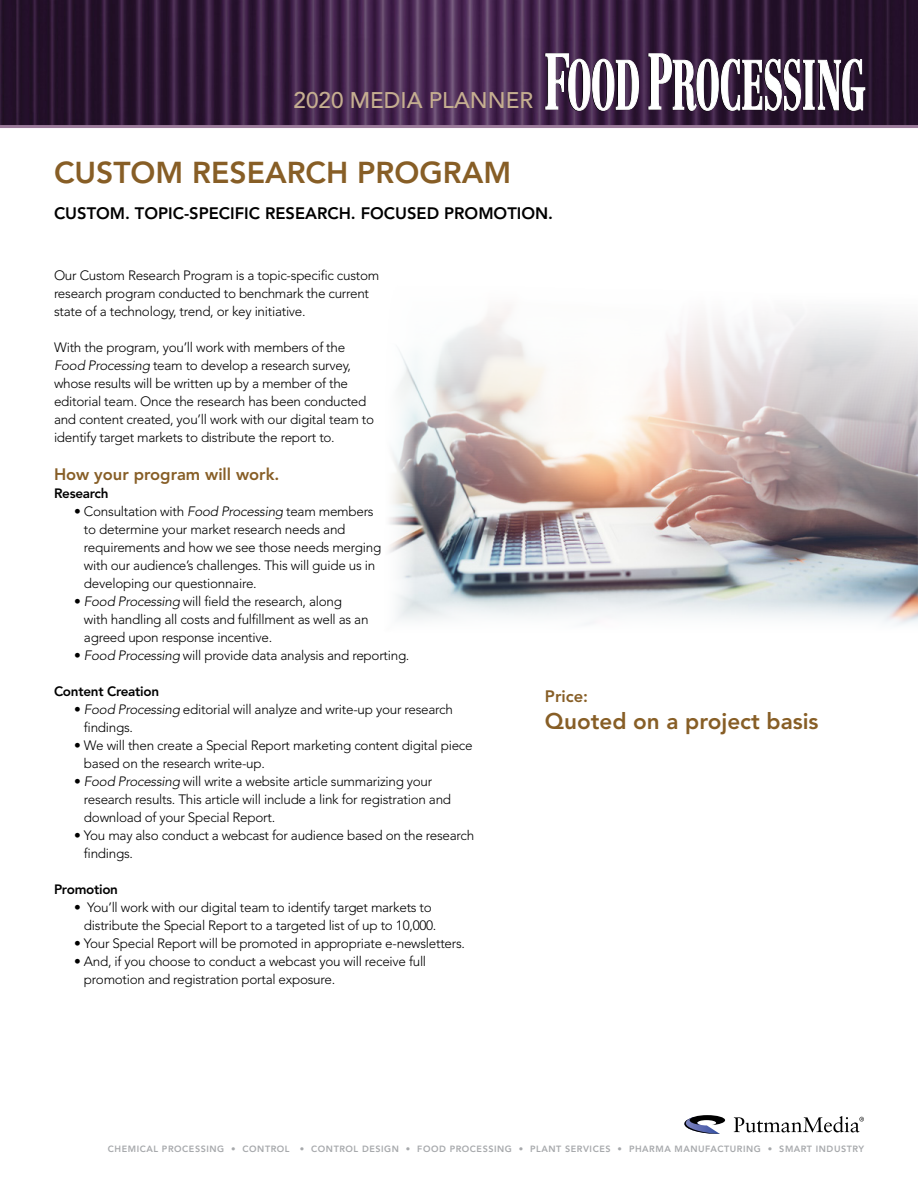
<style>
.page{position:relative;width:918px;height:1188px;background:#fff}
.page>*{position:absolute;margin:0;border:0;box-sizing:border-box;transform-origin:0 0}
.t1{font:800 30px "Avenir LT Std";color:#875e26}
.t2{font:800 22.5px "Avenir LT Std";color:#875e26}
.t3{font:500 22.5px "Avenir LT Std";color:#c5ae90}
.t4{font:800 16.5px "Avenir LT Std";color:#000}
.t5{font:800 16.5px "Avenir LT Std";color:#875e26}
.t6{font:300 13.5px/18px "Avenir LT Std";letter-spacing:-.02em;color:#000}
.t7{font:800 13.5px "Avenir LT Std";letter-spacing:-.02em;color:#000}
.t8{font:800 9px "Avenir LT Std";letter-spacing:.06em;color:#a7a9ac}
.s1{font-style:italic}
</style>
<div class="page">
<svg style="left:0;top:0;width:918px;height:128px;background:#3a2141"></svg>
<svg style="left:684px;top:1115px;width:41px;height:19px"></svg>
<svg style="left:734px;top:1116px;width:130px;height:16px"></svg>
<svg style="left:545px;top:53px;width:94px;height:58px"></svg>
<svg style="left:648px;top:53px;width:217px;height:58px"></svg>
<img style="left:389px;top:307px;width:529px;height:318px">
<h2 class="t3" style="left:294px;top:88px;width:241px">2020 MEDIA PLANNER</h2>
<h1 class="t1" style="left:54px;top:155px;width:459px">CUSTOM RESEARCH PROGRAM</h1>
<p class="t4" style="left:54px;top:204px;width:501px">CUSTOM. TOPIC-SPECIFIC RESEARCH. FOCUSED PROMOTION.</p>
<p class="t6" style="left:54px;top:267px;width:327px">Our Custom Research Program is a topic-specific custom research program conducted to benchmark the current state of a technology, trend, or key initiative.</p>
<p class="t6" style="left:54px;top:339px;width:322px">With the program, you’ll work with members of the <span class="s1">Food Processing</span> team to develop a research survey, whose results will be written up by a member of the editorial team. Once the research has been conducted and content created, you’ll work with our digital team to identify target markets to distribute the report to.</p>
<p class="t5" style="left:54px;top:465px;width:227px">How your program will work.</p>
<p class="t7" style="left:54px;top:485px;width:56px">Research</p>
<p class="t6" style="left:84px;top:502px;width:299px;text-indent:-10px">• Consultation with <span class="s1">Food Processing</span> team members to determine your market research needs and requirements and how we see those needs merging with our audience’s challenges. This will guide us in developing our questionnaire.</p>
<p class="t6" style="left:84px;top:592px;width:286px;text-indent:-10px">• <span class="s1">Food Processing</span> will field the research, along with handling all costs and fulfillment as well as an agreed upon response incentive.</p>
<p class="t6" style="left:74px;top:646px;width:337px">• <span class="s1">Food Processing</span> will provide data analysis and reporting.</p>
<p class="t7" style="left:54px;top:683px;width:107px">Content Creation</p>
<p class="t6" style="left:84px;top:700px;width:370px;text-indent:-10px">• <span class="s1">Food Processing</span> editorial will analyze and write-up your research findings.</p>
<p class="t6" style="left:84px;top:736px;width:390px;text-indent:-10px">• We will then create a Special Report marketing content digital piece based on the research write-up.</p>
<p class="t6" style="left:84px;top:772px;width:369px;text-indent:-10px">• <span class="s1">Food Processing</span> will write a website article summarizing your research results. This article will include a link for registration and download of your Special Report.</p>
<p class="t6" style="left:84px;top:826px;width:392px;text-indent:-10px">• You may also conduct a webcast for audience based on the research findings.</p>
<p class="t7" style="left:54px;top:881px;width:66px">Promotion</p>
<p class="t6" style="left:84px;top:898px;width:354px;text-indent:-10px">• You’ll work with our digital team to identify target markets to distribute the Special Report to a targeted list of up to 10,000.</p>
<p class="t6" style="left:74px;top:934px;width:392px">• Your Special Report will be promoted in appropriate e-newsletters.</p>
<p class="t6" style="left:84px;top:952px;width:344px;text-indent:-10px">• And, if you choose to conduct a webcast you will receive full promotion and registration portal exposure.</p>
<p class="t5" style="left:545px;top:686px;width:45px">Price:</p>
<h2 class="t2" style="left:545px;top:708px;width:275px">Quoted on a project basis</h2>
<p class="t8" style="left:108px;top:1144px;width:758px">CHEMICAL PROCESSING • CONTROL • CONTROL DESIGN • FOOD PROCESSING • PLANT SERVICES • PHARMA MANUFACTURING • SMART INDUSTRY</p>
</div>
